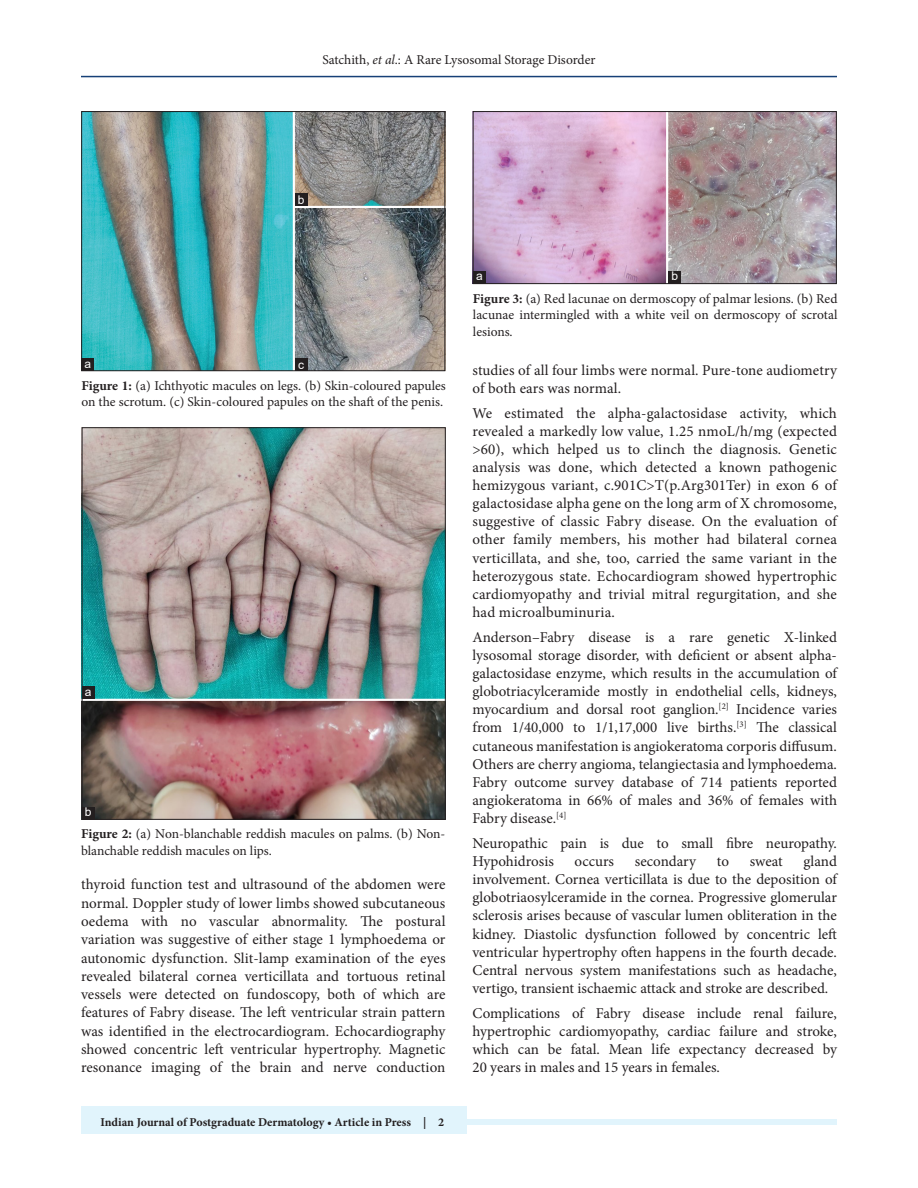
<style>
.page{position:relative;width:918px;height:1188px;background:#fff}
.page>*{position:absolute;margin:0;border:0;box-sizing:border-box;transform-origin:0 0}
.TX{font:15px/18px "Minion Pro";color:#231f20;text-align:justify}
.FGC{font:13.5px/16.5px "Minion Pro";color:#231f20}
.JF{font:700 12px "Minion Pro";color:#231f20}
.LABEL{font:12px "Arial";color:#fff}
.s1{font-style:italic}
.s2{font-weight:700}
</style>
<div class="page">
<hr style="left:81px;top:76px;width:756px;height:1px;background:#164077">
<div style="left:81px;top:1119px;width:756px;height:6px;background:#e1f4fc"></div>
<div style="left:81px;top:1106px;width:385px;height:28px;background:#e1f4fc"></div>
<img style="left:83px;top:113px;width:360px;height:256px">
<div style="left:81px;top:111px;width:364px;height:260px;border:1px solid #231f20"></div>
<div style="left:81px;top:358px;width:13px;height:13px;background:#231f20"></div>
<div style="left:295px;top:193px;width:12px;height:13px;background:#231f20"></div>
<div style="left:295px;top:358px;width:13px;height:13px;background:#231f20"></div>
<img style="left:84px;top:430px;width:360px;height:388px">
<div style="left:82px;top:428px;width:364px;height:392px;border:1px solid #231f20"></div>
<div style="left:82px;top:686px;width:13px;height:13px;background:#231f20"></div>
<div style="left:82px;top:807px;width:13px;height:13px;background:#231f20"></div>
<img style="left:475px;top:113px;width:360px;height:169px">
<div style="left:473px;top:111px;width:364px;height:173px;border:1px solid #231f20"></div>
<div style="left:473px;top:271px;width:13px;height:12px;background:#231f20"></div>
<div style="left:668px;top:271px;width:13px;height:12px;background:#231f20"></div>
<p class="FGC" style="left:323px;top:51px;width:274px">Satchith, <span class="s1">et al</span>.: A Rare Lysosomal Storage Disorder</p>
<p class="LABEL" style="left:298px;top:192px;width:8px">b</p>
<p class="LABEL" style="left:476px;top:268px;width:8px">a</p>
<p class="LABEL" style="left:671px;top:268px;width:8px">b</p>
<p class="FGC" style="left:473px;top:290px;width:366px;text-align:justify"><span class="s2">Figure 3:</span> (a) Red lacunae on dermoscopy of palmar lesions. (b) Red lacunae intermingled with a white veil on dermoscopy of scrotal lesions.</p>
<p class="LABEL" style="left:84px;top:355px;width:8px">a</p>
<p class="LABEL" style="left:298px;top:356px;width:7px">c</p>
<p class="FGC" style="left:81px;top:377px;width:366px"><span class="s2">Figure 1:</span> (a) Ichthyotic macules on legs. (b) Skin-coloured papules on the scrotum. (c) Skin-coloured papules on the shaft of the penis.</p>
<p class="LABEL" style="left:85px;top:683px;width:8px">a</p>
<p class="LABEL" style="left:85px;top:804px;width:8px">b</p>
<p class="FGC" style="left:81px;top:826px;width:366px"><span class="s2">Figure 2:</span> (a) Non-blanchable reddish macules on palms. (b) Non&shy;blanchable reddish macules on lips.</p>
<p class="TX" style="left:81px;top:875px;width:366px">thyroid function test and ultrasound of the abdomen were normal. Doppler study of lower limbs showed subcutaneous oedema with no vascular abnormality. The postural variation was suggestive of either stage 1 lymphoedema or autonomic dysfunction. Slit-lamp examination of the eyes revealed bilateral cornea verticillata and tortuous retinal vessels were detected on fundoscopy, both of which are features of Fabry disease. The left ventricular strain pattern was identified in the electrocardiogram. Echocardiography showed concentric left ventricular hypertrophy. Magnetic resonance imaging of the brain and nerve conduction</p>
<p class="JF" style="left:100px;top:1113px;width:345px">Indian Journal of Postgraduate Dermatology • Article in Press | 2</p>
<p class="TX" style="left:472px;top:361px;width:366px">studies of all four limbs were normal. Pure-tone audiometry of both ears was normal.</p>
<p class="TX" style="left:472px;top:404px;width:366px">We estimated the alpha-galactosidase activity, which revealed a markedly low value, 1.25 nmoL/h/mg (expected &gt;60), which helped us to clinch the diagnosis. Genetic analysis was done, which detected a known pathogenic hemizygous variant, c.901C&gt;T(p.Arg301Ter) in exon 6 of galactosidase alpha gene on the long arm of X chromosome, suggestive of classic Fabry disease. On the evaluation of other family members, his mother had bilateral cornea verticillata, and she, too, carried the same variant in the heterozygous state. Echocardiogram showed hypertrophic cardiomyopathy and trivial mitral regurgitation, and she had microalbuminuria.</p>
<p class="TX" style="left:472px;top:628px;width:366px">Anderson–Fabry disease is a rare genetic X-linked lysosomal storage disorder, with deficient or absent alpha&shy;galactosidase enzyme, which results in the accumulation of globotriacylceramide mostly in endothelial cells, kidneys, myocardium and dorsal root ganglion.<sup>[2]</sup> Incidence varies from 1/40,000 to 1/1,17,000 live births.<sup>[3]</sup> The classical cutaneous manifestation is angiokeratoma corporis diffusum.<br>Others are cherry angioma, telangiectasia and lymphoedema.<br>Fabry outcome survey database of 714 patients reported angiokeratoma in 66% of males and 36% of females with Fabry disease.<sup>[4]</sup></p>
<p class="TX" style="left:472px;top:835px;width:366px">Neuropathic pain is due to small fibre neuropathy.<br>Hypohidrosis</p>
<p class="TX" style="left:472px;top:853px;width:366px;text-indent:331px">gland involvement. Cornea verticillata is due to the deposition of globotriaosylceramide in the cornea. Progressive glomerular sclerosis arises because of vascular lumen obliteration in the kidney. Diastolic dysfunction followed by concentric left ventricular hypertrophy often happens in the fourth decade.<br>Central nervous system manifestations such as headache, vertigo, transient ischaemic attack and stroke are described.</p>
<p class="TX" style="left:472px;top:1004px;width:366px">Complications of Fabry disease include renal failure, hypertrophic cardiomyopathy, cardiac failure and stroke, which can be fatal. Mean life expectancy decreased by 20 years in males and 15 years in females.</p>
<p class="TX" style="left:575px;top:853px;width:41px">occurs</p>
<p class="TX" style="left:635px;top:853px;width:63px">secondary</p>
<p class="TX" style="left:717px;top:853px;width:14px">to</p>
<p class="TX" style="left:750px;top:853px;width:34px">sweat</p>
</div>
